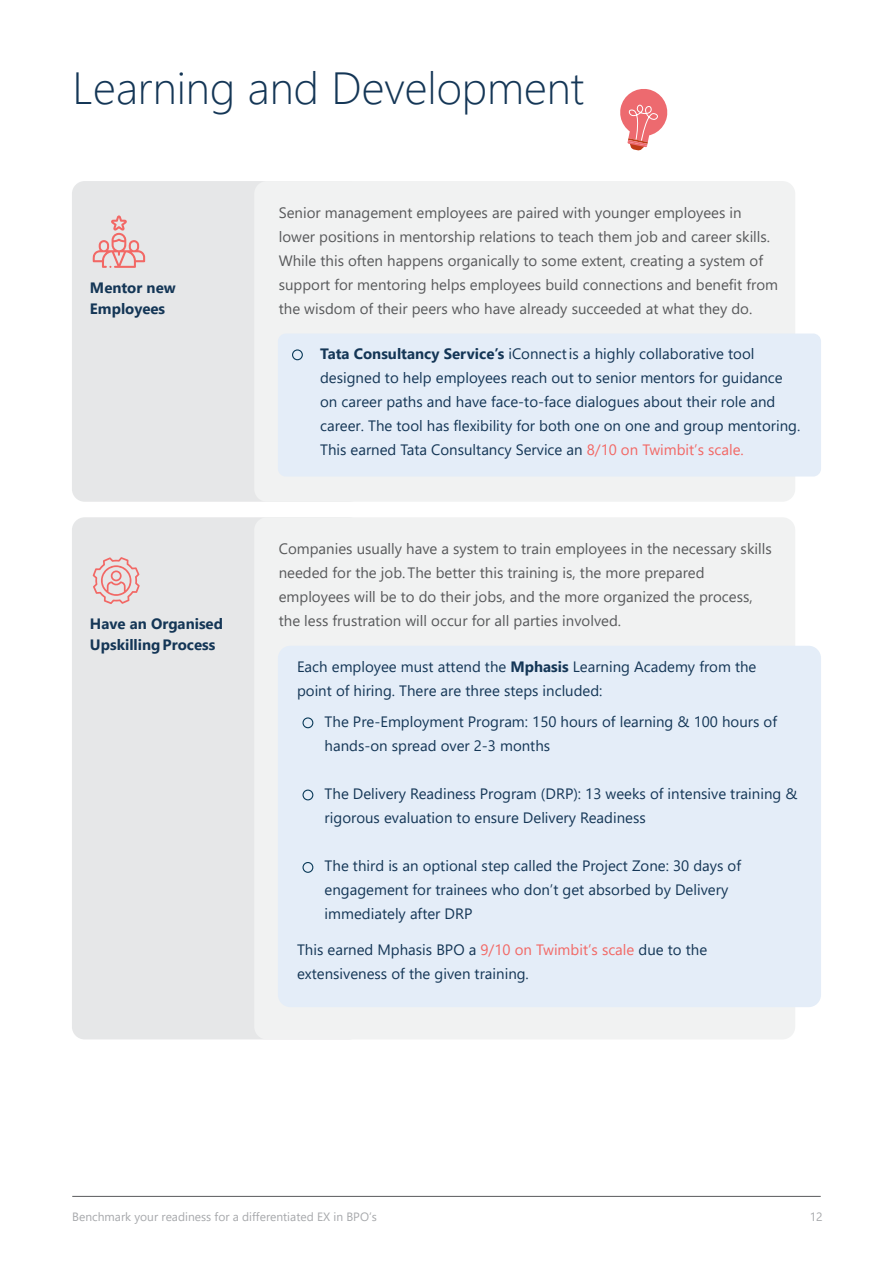
<style>
.page{position:relative;width:893px;height:1263px;background:#fff}
.page>*{position:absolute;margin:0;border:0;box-sizing:border-box;transform-origin:0 0}
.t1{font:300 45px "Segoe UI";color:#143656}
.t2{font:15px/24px "Segoe UI";color:#143656}
.t3{font:15px/24px "Segoe UI";color:#58595b}
.t4{font:700 15px/21px "Segoe UI";color:#143656}
.t5{font:12px "Segoe UI";color:#a7a9ac}
.s1{font-weight:700}
.s2{color:#f26865}
</style>
<div class="page">
<hr style="left:72px;top:1196px;width:749px;height:1px;background:#58595b">
<div style="left:72px;top:181px;width:290px;height:321px;background:#e6e7e8;border-radius:13px"></div>
<div style="left:254px;top:181px;width:541px;height:321px;background:#f1f2f2;border-radius:13px"></div>
<div style="left:278px;top:333px;width:543px;height:143px;background:#e4edf8;border-radius:8px"></div>
<div style="left:292px;top:349px;width:11px;height:11px;border:1px solid #bfbfbf;border-radius:50%"></div>
<div style="left:72px;top:517px;width:290px;height:522px;background:#e6e7e8;border-radius:13px"></div>
<div style="left:254px;top:517px;width:541px;height:522px;background:#f1f2f2;border-radius:13px"></div>
<div style="left:278px;top:646px;width:543px;height:361px;background:#e4edf8;border-radius:12px"></div>
<div style="left:302px;top:717px;width:11px;height:11px;border:1px solid #bfbfbf;border-radius:50%"></div>
<div style="left:302px;top:789px;width:11px;height:11px;border:1px solid #bfbfbf;border-radius:50%"></div>
<div style="left:302px;top:862px;width:11px;height:11px;border:1px solid #bfbfbf;border-radius:50%"></div>
<svg style="left:620px;top:89px;width:48px;height:62px"></svg>
<svg style="left:93px;top:215px;width:52px;height:53px"></svg>
<svg style="left:93px;top:557px;width:47px;height:47px"></svg>
<h1 class="t1" style="left:72px;top:46px;width:513px">Learning and Development</h1>
<p class="t4" style="left:90px;top:276px;width:87px">Mentor new<br>Employees</p>
<p class="t3" style="left:279px;top:199px;width:501px">Senior management employees are paired with younger employees in lower positions in mentorship relations to teach them job and career skills.<br>While this often happens organically to some extent, creating a system of support for mentoring helps employees build connections and benefit from the wisdom of their peers who have already succeeded at what they do.</p>
<p class="t2" style="left:320px;top:341px;width:482px"><span class="s1">Tata Consultancy Service’s</span> iConnect is a highly collaborative tool designed to help employees reach out to senior mentors for guidance on career paths and have face-to-face dialogues about their role and career. The tool has flexibility for both one on one and group mentoring.<br>This earned Tata Consultancy Service an <span class="s2">8/10 on Twimbit’s scale.</span></p>
<p class="t3" style="left:279px;top:535px;width:494px">Companies usually have a system to train employees in the necessary skills needed for the job. The better this training is, the more prepared employees will be to do their jobs, and the more organized the process,</p>
<p class="t4" style="left:90px;top:612px;width:135px">Have an Organised</p>
<p class="t3" style="left:279px;top:607px;width:344px">the less frustration will occur for all parties involved.</p>
<p class="t4" style="left:90px;top:633px;width:127px">Upskilling Process</p>
<p class="t2" style="left:297px;top:653px;width:461px">Each employee must attend the <span class="s1">Mphasis</span> Learning Academy from the point of hiring. There are three steps included:</p>
<p class="t2" style="left:325px;top:709px;width:454px">The Pre-Employment Program: 150 hours of learning &amp; 100 hours of hands-on spread over 2-3 months</p>
<p class="t2" style="left:325px;top:781px;width:474px">The Delivery Readiness Program (DRP): 13 weeks of intensive training &amp; rigorous evaluation to ensure Delivery Readiness</p>
<p class="t2" style="left:325px;top:853px;width:418px">The third is an optional step called the Project Zone: 30 days of engagement for trainees who don’t get absorbed by Delivery immediately after DRP</p>
<p class="t2" style="left:297px;top:936px;width:412px">This earned Mphasis BPO a <span class="s2">9/10 on Twimbit’s scale</span> due to the extensiveness of the given training.</p>
<p class="t5" style="left:72px;top:1205px;width:306px">Benchmark your readiness for a differentiated EX in BPO’s</p>
<p class="t5" style="left:810px;top:1205px;width:14px">12</p>
</div>
